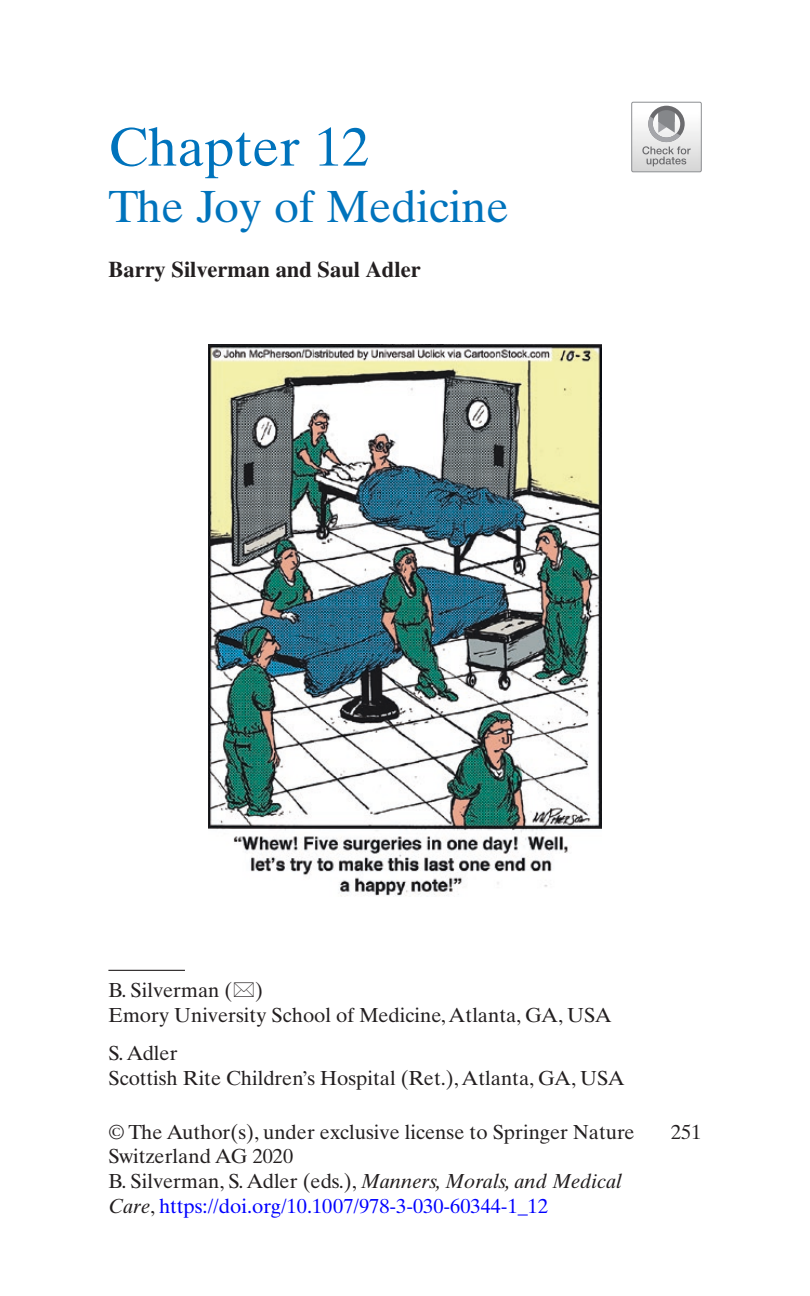
<style>
.page{position:relative;width:810px;height:1296px;background:#fff}
.page>*{position:absolute;margin:0;border:0;box-sizing:border-box;transform-origin:0 0}
.t1{font:54px "Times Ten LT Std";color:#0073bc}
.t2{font:45px "Times Ten LT Std";color:#0073bc}
.t3{font:700 22.5px "Times LT Std";color:#231f20}
.t4{font:20.25px/24.8px "Times Ten LT Std";color:#231f20}
.s1{font-style:italic}
.s2{color:#00f}
</style>
<div class="page">
<div style="left:631px;top:102px;width:71px;height:70px;border:1px solid #8c8e91;border-radius:2px"></div>
<svg style="left:642px;top:106px;width:49px;height:60px"></svg>
<img style="left:209px;top:344px;width:392px;height:552px">
<hr style="left:108px;top:970px;width:77px;height:1px;background:#231f20">
<h1 class="t1" style="left:108px;top:115px;width:262px">Chapter 12</h1>
<h2 class="t2" style="left:108px;top:180px;width:402px">The Joy of Medicine</h2>
<p class="t3" style="left:108px;top:256px;width:314px">Barry Silverman and Saul Adler</p>
<p class="t4" style="left:108px;top:978px;width:505px">B. Silverman ( )<br>Emory University School of Medicine, Atlanta, GA, USA</p>
<p class="t4" style="left:108px;top:1041px;width:518px">S. Adler<br>Scottish Rite Children’s Hospital (Ret.), Atlanta, GA, USA</p>
<p class="t4" style="left:108px;top:1119px;width:528px">© The Author(s), under exclusive license to Springer Nature</p>
<p class="t4" style="left:671px;top:1119px;width:32px">251</p>
<p class="t4" style="left:108px;top:1144px;width:515px">Switzerland AG 2020<br>B. Silverman, S. Adler (eds.), <span class="s1">Manners, Morals, and Medical<br>Care</span>, <span class="s2">https://doi.org/10.1007/978-3-030-60344-1_12</span></p>
</div>
